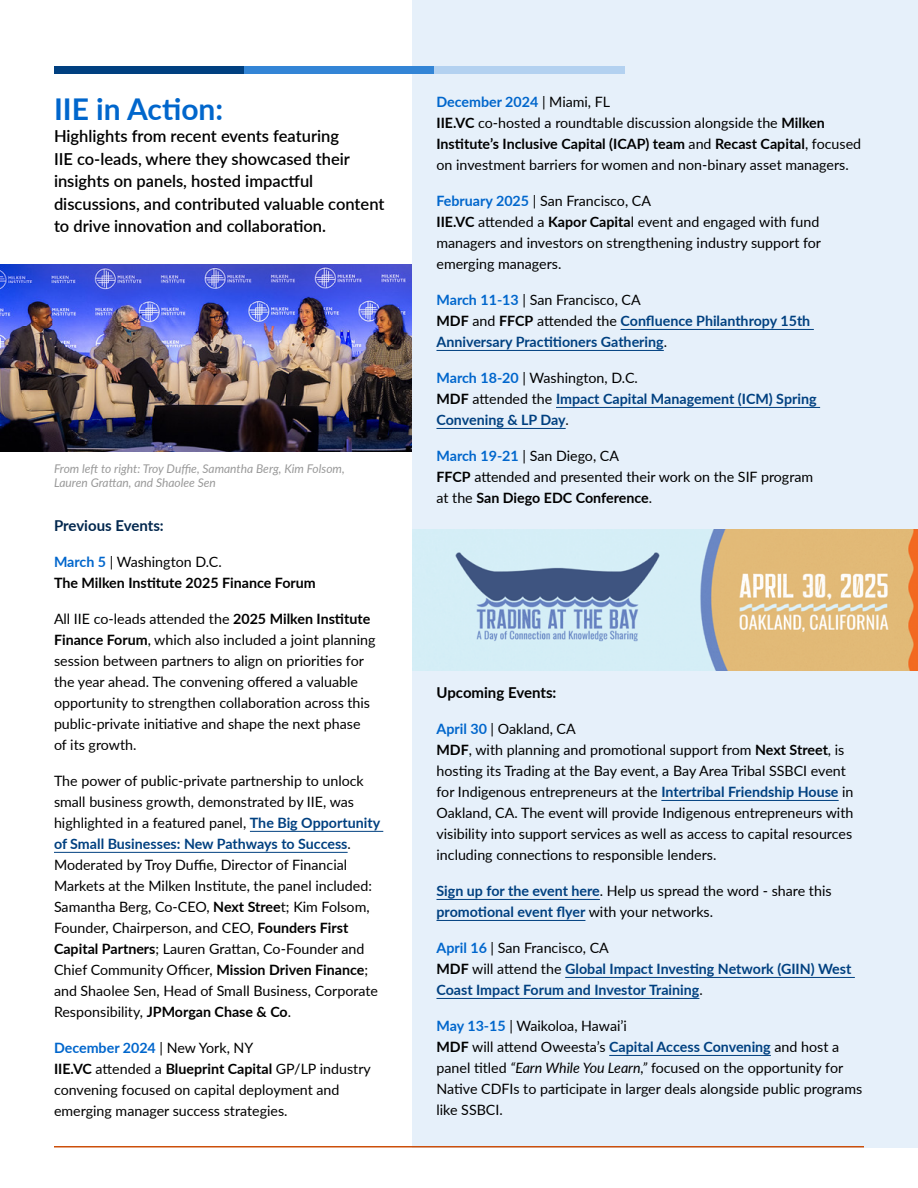
<style>
.page{position:relative;width:918px;height:1188px;background:#fff}
.page>*{position:absolute;margin:0;border:0;box-sizing:border-box;transform-origin:0 0}
.t1{font:700 30px "Lato";color:#06c}
.t2{font:600 16.5px/22.5px "Lato";color:#000}
.t3{font:700 15px "Lato";letter-spacing:-.005em;color:#00264d}
.t4{font:700 15px "Lato";color:#000}
.t5{font:14.25px/21px "Lato";color:#000}
.t6{font:700 14.25px/21px "Lato";color:#004080}
.t7{font:700 14.25px/21px "Lato";color:#000}
.t8{font:italic 12px/14.4px "Lato";color:#999}
.s1{color:#06c}
.s2{font-weight:400}
.s3{font-weight:700}
.s4{font-weight:700;color:#004080}
.s5{font-weight:700;color:#06c}
.s6{font-weight:400;color:#000}
.s7{color:#000}
.s8{font-style:italic}
</style>
<div class="page">
<img style="left:0;top:264px;width:413px;height:188px">
<div style="left:413px;top:0;width:505px;height:1148px;background:#e6f0fa"></div>
<hr style="left:250px;top:831px;width:133px;height:1px;background:#004080">
<hr style="left:54px;top:852px;width:294px;height:1px;background:#004080">
<hr style="left:54px;top:1146px;width:810px;height:2px;background:#cc4f0a">
<div style="left:54px;top:66px;width:190px;height:7px;background:#004080"></div>
<div style="left:244px;top:66px;width:191px;height:7px;background:#3385d6"></div>
<div style="left:435px;top:66px;width:190px;height:7px;background:#b3d1f0"></div>
<hr style="left:621px;top:329px;width:193px;height:1px;background:#004080">
<hr style="left:436px;top:350px;width:228px;height:1px;background:#004080">
<hr style="left:556px;top:407px;width:264px;height:1px;background:#004080">
<hr style="left:436px;top:428px;width:130px;height:1px;background:#004080">
<hr style="left:661px;top:800px;width:178px;height:1px;background:#004080">
<hr style="left:436px;top:899px;width:164px;height:1px;background:#004080">
<hr style="left:436px;top:920px;width:149px;height:1px;background:#004080">
<hr style="left:565px;top:977px;width:290px;height:1px;background:#004080">
<hr style="left:436px;top:998px;width:263px;height:1px;background:#004080">
<hr style="left:609px;top:1055px;width:162px;height:1px;background:#004080">
<img style="left:412px;top:529px;width:506px;height:141px">
<h1 class="t1" style="left:54px;top:87px;width:171px">IIE in Action:</h1>
<p class="t2" style="left:54px;top:124px;width:332px">Highlights from recent events featuring<br>IIE co-leads, where they showcased their insights on panels, hosted impactful discussions, and contributed valuable content to drive innovation and collaboration.</p>
<p class="t8" style="left:54px;top:461px;width:292px">From left to right: Troy Duffie, Samantha Berg, Kim Folsom,<br>Lauren Grattan, and Shaolee Sen</p>
<p class="t3" style="left:54px;top:515px;width:111px">Previous Events:</p>
<p class="t7" style="left:54px;top:551px;width:263px"><span class="s1">March 5</span> <span class="s2">| Washington D.C.<br></span>The Milken Institute 2025 Finance Forum</p>
<p class="t5" style="left:54px;top:608px;width:323px">All IIE co-leads attended the <span class="s3">2025 Milken Institute Finance Forum</span>, which also included a joint planning session between partners to align on priorities for the year ahead. The convening offered a valuable opportunity to strengthen collaboration across this public-private initiative and shape the next phase of its growth.</p>
<p class="t5" style="left:54px;top:770px;width:328px">The power of public-private partnership to unlock small business growth, demonstrated by IIE, was highlighted in a featured panel, <span class="s4">The Big Opportunity of Small Businesses: New Pathways to Success</span>.<br>Moderated by Troy Duffie, Director of Financial Markets at the Milken Institute, the panel included:<br>Samantha Berg, Co-CEO, <span class="s3">Next Stree</span>t; Kim Folsom, Founder, Chairperson, and CEO, <span class="s3">Founders First Capital Partners</span>; Lauren Grattan, Co-Founder and Chief Community Officer, <span class="s3">Mission Driven Finance</span>; and Shaolee Sen, Head of Small Business, Corporate Responsibility, <span class="s3">JPMorgan Chase &amp; Co</span>.</p>
<p class="t5" style="left:54px;top:1037px;width:318px"><span class="s5">December 2024</span> | New York, NY<br><span class="s3">IIE.VC</span> attended a <span class="s3">Blueprint Capital</span> GP/LP industry convening focused on capital deployment and emerging manager success strategies.</p>
<p class="t5" style="left:436px;top:91px;width:426px"><span class="s5">December 2024</span> | Miami, FL<br><span class="s3">IIE.VC</span> co-hosted a roundtable discussion alongside the <span class="s3">Milken Institute’s Inclusive Capital (ICAP) team</span> and <span class="s3">Recast Capital</span>, focused on investment barriers for women and non-binary asset managers.</p>
<p class="t5" style="left:436px;top:190px;width:386px"><span class="s5">February 2025</span> | San Francisco, CA<br><span class="s3">IIE.VC</span> attended a <span class="s3">Kapor Capita</span>l event and engaged with fund managers and investors on strengthening industry support for emerging managers.</p>
<p class="t6" style="left:436px;top:289px;width:375px"><span class="s1">March 11-13</span> <span class="s6">| San Francisco, CA<br></span><span class="s7">MDF</span> <span class="s6">and</span> <span class="s7">FFCP</span> <span class="s6">attended the</span> Confluence Philanthropy 15th<br>Anniversary Practitioners Gathering<span class="s6">.</span></p>
<p class="t6" style="left:436px;top:367px;width:382px"><span class="s1">March 18-20</span> <span class="s6">| Washington, D.C.<br></span><span class="s7">MDF</span> <span class="s6">attended the</span> Impact Capital Management (ICM) Spring<br>Convening &amp; LP Day<span class="s6">.</span></p>
<p class="t5" style="left:436px;top:445px;width:378px"><span class="s5">March 19-21</span> | San Diego, CA<br><span class="s3">FFCP</span> attended and presented their work on the SIF program at the <span class="s3">San Diego EDC Conference</span>.</p>
<p class="t4" style="left:436px;top:682px;width:121px">Upcoming Events:</p>
<p class="t5" style="left:436px;top:718px;width:419px"><span class="s5">April 30</span> | Oakland, CA<br><span class="s3">MDF</span>, with planning and promotional support from <span class="s3">Next Street</span>, is hosting its Trading at the Bay event, a Bay Area Tribal SSBCI event for Indigenous entrepreneurs at the <span class="s4">Intertribal Friendship House</span> in Oakland, CA. The event will provide Indigenous entrepreneurs with visibility into support services as well as access to capital resources including connections to responsible lenders.</p>
<p class="t5" style="left:436px;top:880px;width:397px"><span class="s4">Sign up for the event here</span>. Help us spread the word - share this <span class="s4">promotional event flyer</span> with your networks.</p>
<p class="t6" style="left:436px;top:937px;width:416px"><span class="s1">April 16</span> <span class="s6">| San Francisco, CA<br></span><span class="s7">MDF</span> <span class="s6">will attend the</span> Global Impact Investing Network (GIIN) West<br>Coast Impact Forum and Investor Training<span class="s6">.</span></p>
<p class="t5" style="left:436px;top:1015px;width:427px"><span class="s5">May 13-15</span> | Waikoloa, Hawai’i<br><span class="s3">MDF</span> will attend Oweesta’s <span class="s4">Capital Access Convening</span> and host a panel titled <span class="s8">“Earn While You Learn,”</span> focused on the opportunity for Native CDFIs to participate in larger deals alongside public programs like SSBCI.</p>
</div>
